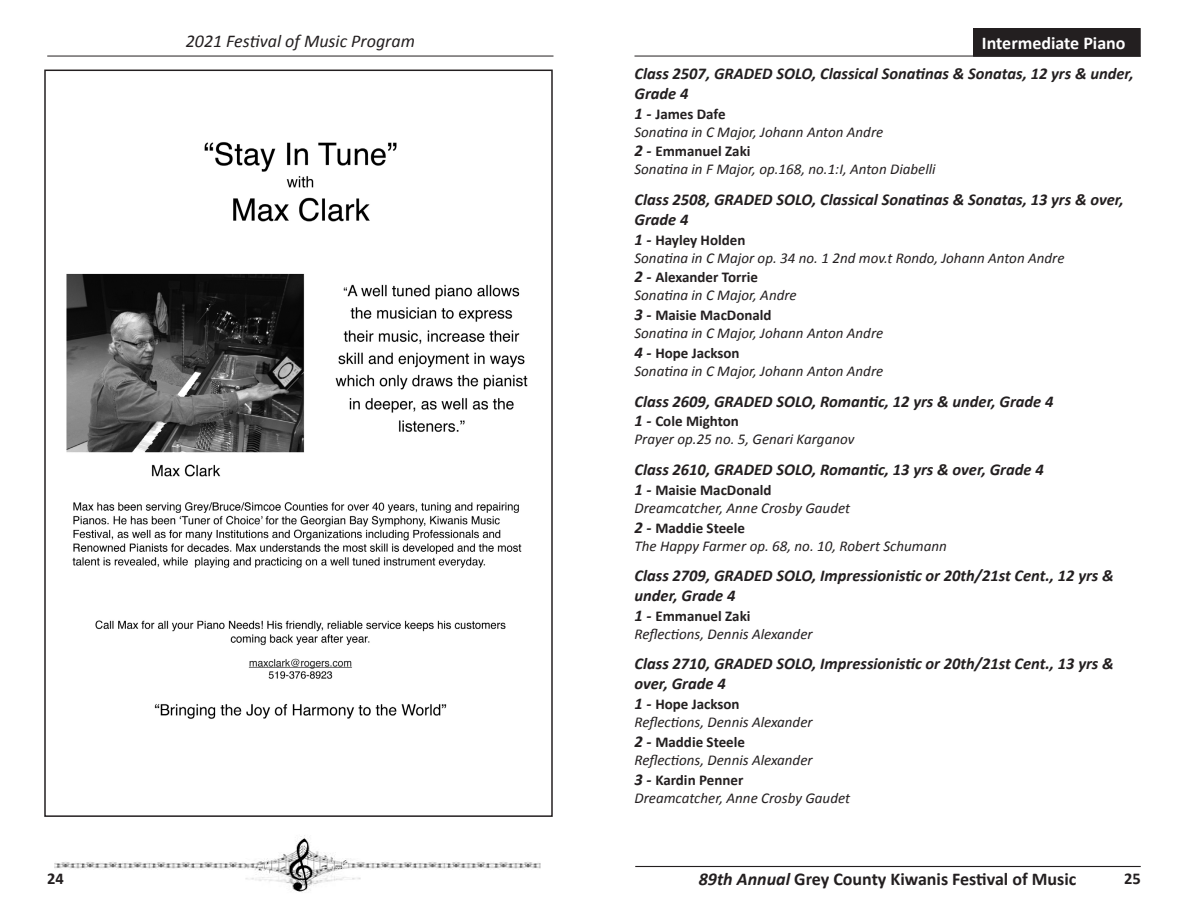
<style>
.page{position:relative;width:1188px;height:918px;background:#fff}
.page>*{position:absolute;margin:0;border:0;box-sizing:border-box;transform-origin:0 0}
.t1{font:700 18px "Calibri";color:#231f20}
.t2{font:italic 18px "Calibri";color:#231f20}
.t3{font:700 18px "Calibri";color:#fff}
.t4{font:italic 700 16.5px/19.8px "Calibri";color:#231f20}
.t5{font:700 16.5px "Calibri";color:#231f20}
.t6{font:italic 15px/18px "Calibri";color:#231f20}
.s1{font-weight:700;font-size:16.5px}
.s2{font-weight:700;font-style:normal}
.s3{font-style:italic}
</style>
<div class="page">
<hr style="left:634px;top:56px;width:507px;height:1px;background:#231f20">
<hr style="left:635px;top:866px;width:506px;height:1px;background:#231f20">
<img style="left:54px;top:835px;width:487px;height:57px">
<hr style="left:47px;top:56px;width:507px;height:1px;background:#231f20">
<div style="left:974px;top:29px;width:166px;height:27px;background:#231f20"></div>
<div style="left:973px;top:28px;width:168px;height:29px;border:2px solid #231f20"></div>
<img style="left:66px;top:142px;width:462px;height:577px">
<p class="t2" style="left:186px;top:28px;width:231px">2021 Festival of Music Program</p>
<p class="t3" style="left:982px;top:32px;width:145px">Intermediate Piano</p>
<p class="t4" style="left:634px;top:64px;width:501px">Class 2507, GRADED SOLO, Classical Sonatinas &amp; Sonatas, 12 yrs &amp; under,<br>Grade 4</p>
<p class="t6" style="left:634px;top:104px;width:250px"><span class="s1">1 -</span> <span class="s2">James Dafe<br></span>Sonatina in C Major, Johann Anton Andre</p>
<p class="t6" style="left:634px;top:142px;width:303px"><span class="s1">2 -</span> <span class="s2">Emmanuel Zaki<br></span>Sonatina in F Major, op.168, no.1:I, Anton Diabelli</p>
<p class="t4" style="left:634px;top:190px;width:491px">Class 2508, GRADED SOLO, Classical Sonatinas &amp; Sonatas, 13 yrs &amp; over,<br>Grade 4</p>
<p class="t6" style="left:634px;top:230px;width:432px"><span class="s1">1 -</span> <span class="s2">Hayley Holden<br></span>Sonatina in C Major op. 34 no. 1 2nd mov.t Rondo, Johann Anton Andre</p>
<p class="t6" style="left:634px;top:268px;width:164px"><span class="s1">2 -</span> <span class="s2">Alexander Torrie<br></span>Sonatina in C Major, Andre</p>
<p class="t6" style="left:634px;top:306px;width:250px"><span class="s1">3 -</span> <span class="s2">Maisie MacDonald<br></span>Sonatina in C Major, Johann Anton Andre</p>
<p class="t6" style="left:634px;top:343px;width:250px"><span class="s1">4 -</span> <span class="s2">Hope Jackson<br></span>Sonatina in C Major, Johann Anton Andre</p>
<p class="t4" style="left:634px;top:391px;width:420px">Class 2609, GRADED SOLO, Romantic, 12 yrs &amp; under, Grade 4</p>
<p class="t6" style="left:634px;top:412px;width:221px"><span class="s1">1 -</span> <span class="s2">Cole Mighton<br></span>Prayer op.25 no. 5, Genari Karganov</p>
<p class="t4" style="left:634px;top:460px;width:411px">Class 2610, GRADED SOLO, Romantic, 13 yrs &amp; over, Grade 4</p>
<p class="t6" style="left:634px;top:480px;width:217px"><span class="s1">1 -</span> <span class="s2">Maisie MacDonald<br></span>Dreamcatcher, Anne Crosby Gaudet</p>
<p class="t6" style="left:634px;top:518px;width:314px"><span class="s1">2 -</span> <span class="s2">Maddie Steele<br></span>The Happy Farmer op. 68, no. 10, Robert Schumann</p>
<p class="t4" style="left:634px;top:566px;width:481px">Class 2709, GRADED SOLO, Impressionistic or 20th/21st Cent., 12 yrs &amp; under, Grade 4</p>
<p class="t6" style="left:634px;top:606px;width:180px"><span class="s1">1 -</span> <span class="s2">Emmanuel Zaki<br></span>Reflections, Dennis Alexander</p>
<p class="t4" style="left:634px;top:654px;width:481px">Class 2710, GRADED SOLO, Impressionistic or 20th/21st Cent., 13 yrs &amp; over, Grade 4</p>
<p class="t6" style="left:634px;top:694px;width:180px"><span class="s1">1 -</span> <span class="s2">Hope Jackson<br></span>Reflections, Dennis Alexander</p>
<p class="t6" style="left:634px;top:732px;width:180px"><span class="s1">2 -</span> <span class="s2">Maddie Steele<br></span>Reflections, Dennis Alexander</p>
<p class="t6" style="left:634px;top:770px;width:217px"><span class="s1">3 -</span> <span class="s2">Kardin Penner<br></span>Dreamcatcher, Anne Crosby Gaudet</p>
<p class="t5" style="left:47px;top:868px;width:18px">24</p>
<p class="t1" style="left:699px;top:868px;width:379px"><span class="s3">89th Annual</span> Grey County Kiwanis Festival of Music</p>
<p class="t5" style="left:1124px;top:868px;width:18px">25</p>
</div>
